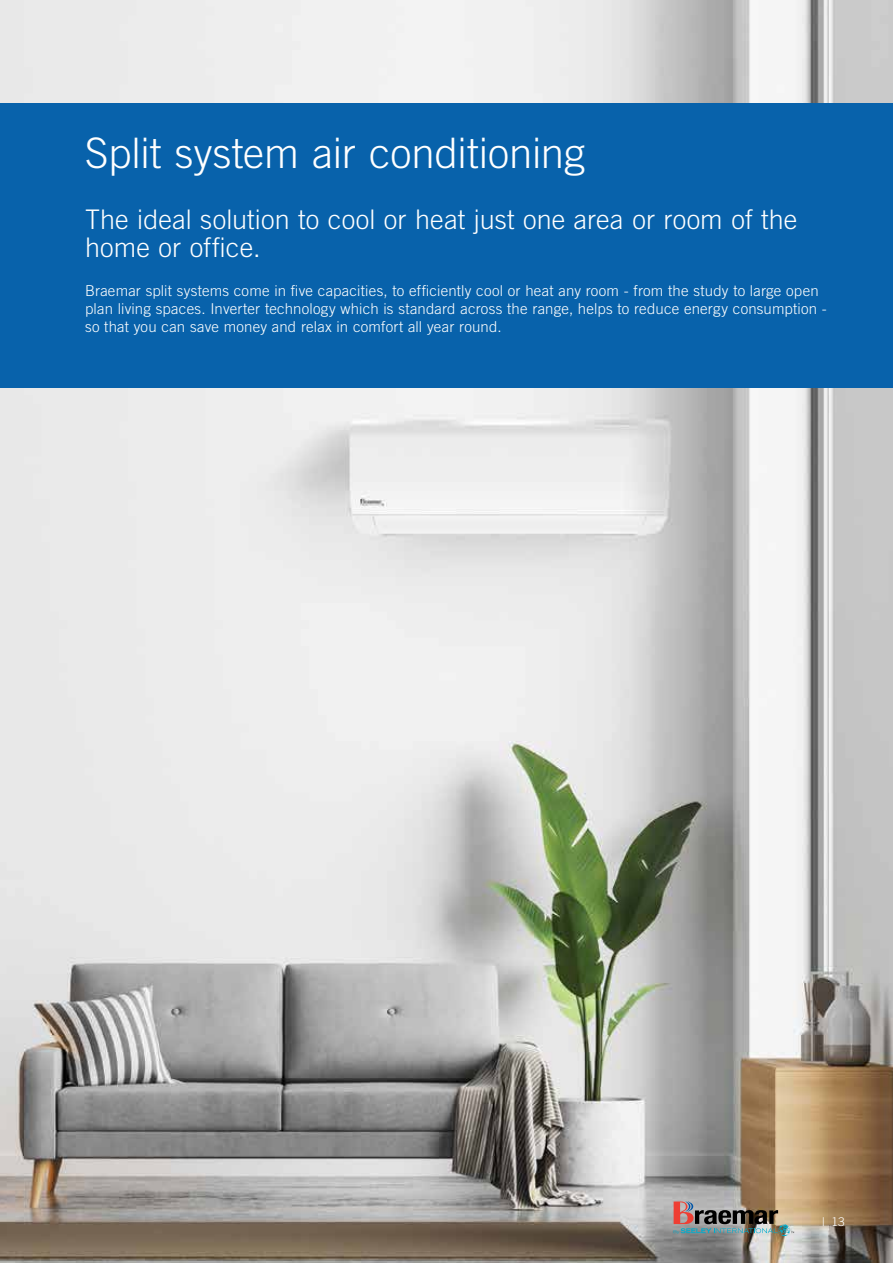
<style>
.page{position:relative;width:893px;height:1263px;background:#fff}
.page>*{position:absolute;margin:0;border:0;box-sizing:border-box;transform-origin:0 0}
.t1{font:300 42px "Trade Gothic LT Std";color:#fff}
.t2{font:300 27px/27px "Trade Gothic LT Std";letter-spacing:.005em;color:#fff}
.t3{font:300 15px/18px "Trade Gothic LT Std";letter-spacing:.015em;color:#fff}
.t4{font:300 12px "Trade Gothic LT Std";color:#fff}
</style>
<div class="page">
<img style="left:0;top:0;width:893px;height:1263px">
<div style="left:0;top:103px;width:893px;height:285px;background:#0862ab"></div>
<img style="left:674px;top:1201px;width:120px;height:35px">
<h1 class="t1" style="left:85px;top:128px;width:502px">Split system air conditioning</h1>
<h2 class="t2" style="left:85px;top:206px;width:714px">The ideal solution to cool or heat just one area or room of the home or office.</h2>
<p class="t3" style="left:85px;top:281px;width:743px">Braemar split systems come in five capacities, to efficiently cool or heat any room - from the study to large open plan living spaces. Inverter technology which is standard across the range, helps to reduce energy consumption - so that you can save money and relax in comfort all year round.</p>
<p class="t4" style="left:822px;top:1214px;width:24px">| 13</p>
</div>
